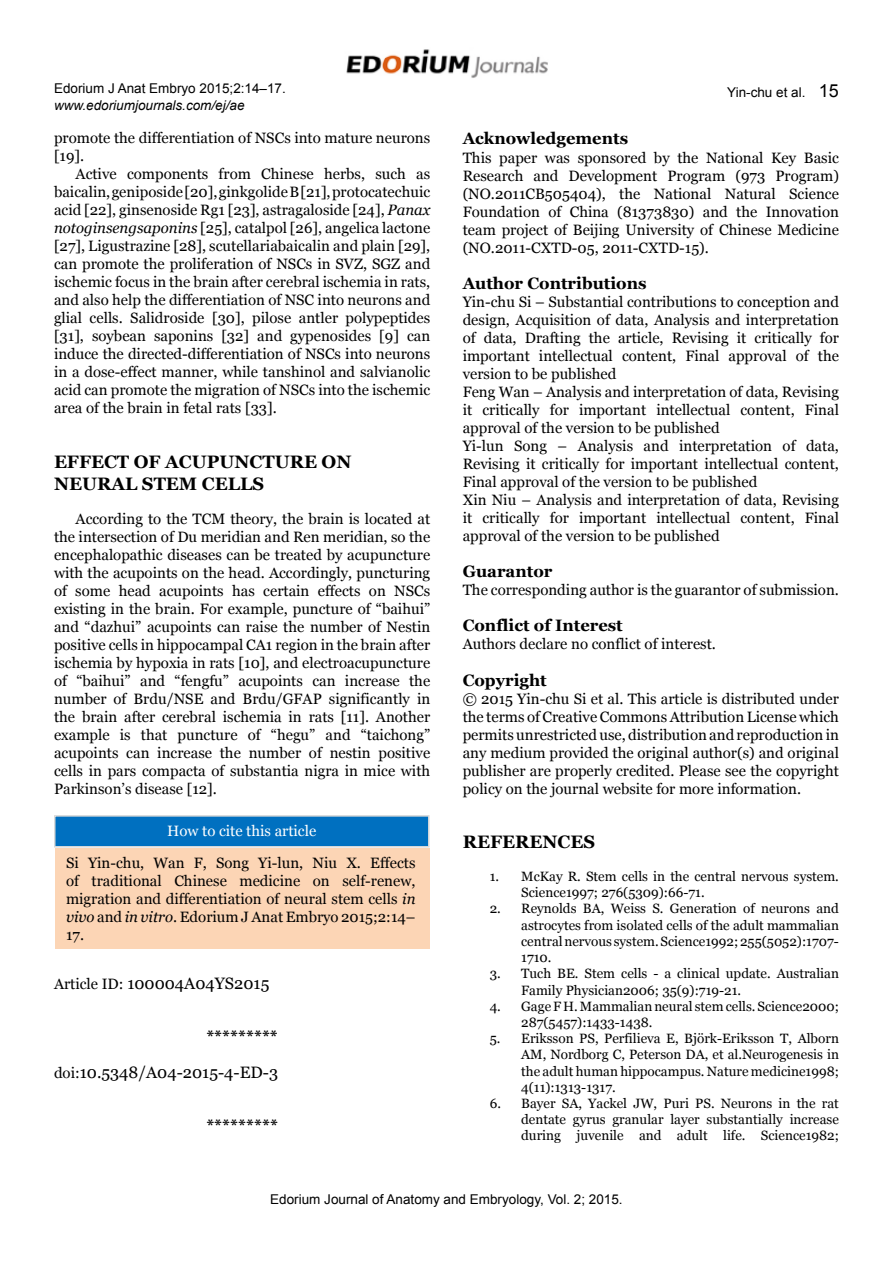
<style>
.page{position:relative;width:893px;height:1263px;background:#fff}
.page>*{position:absolute;margin:0;border:0;box-sizing:border-box;transform-origin:0 0}
.t1{font:700 18px/21.6px "Georgia";color:#000}
.t2{font:700 16.5px "Georgia";color:#000}
.t3{font:16.5px "Georgia";color:#000}
.t4{font:15px/18px "Georgia";color:#000;text-align:justify}
.t5{font:15px "Georgia";color:#fff}
.t6{font:13.5px/16.2px "Georgia";color:#000}
.t7{font:13.5px "Arial";color:#000}
.t8{font:italic 13.5px "Arial";color:#000}
.s1{font-style:italic}
.s2{font-size:15px}
.s3{font-size:18px}
</style>
<div class="page">
<img style="left:346px;top:49px;width:202px;height:29px">
<div style="left:55px;top:848px;width:375px;height:101px;background:#fcd5b5"></div>
<div style="left:54px;top:815px;width:376px;height:32px;background:#0070c0;border:2px solid #d9d9d9"></div>
<p class="t7" style="left:54px;top:80px;width:233px">Edorium J Anat Embryo 2015;2:14–17.</p>
<p class="t8" style="left:54px;top:96px;width:192px">www.edoriumjournals.com/ej/ae</p>
<p class="t4" style="left:54px;top:129px;width:378px">promote the differentiation of NSCs into mature neurons [19].</p>
<p class="t4" style="left:54px;top:165px;width:378px;text-indent:22px">Active components from Chinese herbs, such as baicalin, geniposide [20], ginkgolide B [21], protocatechuic acid [22], ginsenoside Rg1 [23], astragaloside [24], <span class="s1">Panax notoginsengsaponins</span> [25], catalpol [26], angelica lactone [27], Ligustrazine [28], scutellariabaicalin and plain [29], can promote the proliferation of NSCs in SVZ, SGZ and ischemic focus in the brain after cerebral ischemia in rats, and also help the differentiation of NSC into neurons and glial cells. Salidroside [30], pilose antler polypeptides [31], soybean saponins [32] and gypenosides [9] can induce the directed-differentiation of NSCs into neurons in a dose-effect manner, while tanshinol and salvianolic acid can promote the migration of NSCs into the ischemic area of the brain in fetal rats [33].</p>
<p class="t1" style="left:54px;top:451px;width:299px">EFFECT OF ACUPUNCTURE ON<br>NEURAL STEM CELLS</p>
<p class="t4" style="left:54px;top:510px;width:378px;text-indent:22px">According to the TCM theory, the brain is located at the intersection of Du meridian and Ren meridian, so the encephalopathic diseases can be treated by acupuncture with the acupoints on the head. Accordingly, puncturing of some head acupoints has certain effects on NSCs existing in the brain. For example, puncture of “baihui” and “dazhui” acupoints can raise the number of Nestin positive cells in hippocampal CA1 region in the brain after ischemia by hypoxia in rats [10], and electroacupuncture of “baihui” and “fengfu” acupoints can increase the number of Brdu/NSE and Brdu/GFAP significantly in the brain after cerebral ischemia in rats [11]. Another example is that puncture of “hegu” and “taichong” acupoints can increase the number of nestin positive cells in pars compacta of substantia nigra in mice with Parkinson’s disease [12].</p>
<p class="t5" style="left:167px;top:821px;width:151px">How to cite this article</p>
<p class="t4" style="left:66px;top:854px;width:351px">Si Yin-chu, Wan F, Song Yi-lun, Niu X. Effects of traditional Chinese medicine on self-renew, migration and differentiation of neural stem cells <span class="s1">in vivo</span> and <span class="s1">in vitro</span>. Edorium J Anat Embryo 2015;2:14– 17.</p>
<p class="t3" style="left:54px;top:973px;width:217px"><span class="s2">Article ID:</span> 100004A04YS2015</p>
<p class="t2" style="left:206px;top:1025px;width:73px">*********</p>
<p class="t3" style="left:54px;top:1062px;width:226px"><span class="s2">doi:</span>10.5348/A04-2015-4-ED-3</p>
<p class="t2" style="left:206px;top:1114px;width:73px">*********</p>
<p class="t7" style="left:727px;top:83px;width:113px">Yin-chu et al. <span class="s3">15</span></p>
<p class="t2" style="left:463px;top:128px;width:167px">Acknowledgements</p>
<p class="t4" style="left:463px;top:149px;width:378px">This paper was sponsored by the National Key Basic Research and Development Program (973 Program) (NO.2011CB505404), the National Natural Science Foundation of China (81373830) and the Innovation team project of Beijing University of Chinese Medicine (NO.2011-CXTD-05, 2011-CXTD-15).</p>
<p class="t2" style="left:463px;top:272px;width:185px">Author Contributions</p>
<p class="t4" style="left:463px;top:293px;width:378px;text-align:left">Yin-chu Si – Substantial contributions to conception and design, Acquisition of data, Analysis and interpretation of data, Drafting the article, Revising it critically for important intellectual content, Final approval of the version to be published<br>Feng Wan – Analysis and interpretation of data, Revising it critically for important intellectual content, Final approval of the version to be published<br>Yi-lun Song – Analysis and interpretation of data, Revising it critically for important intellectual content, Final approval of the version to be published<br>Xin Niu – Analysis and interpretation of data, Revising it critically for important intellectual content, Final approval of the version to be published</p>
<p class="t2" style="left:463px;top:561px;width:91px">Guarantor</p>
<p class="t4" style="left:463px;top:581px;width:378px">The corresponding author is the guarantor of submission.</p>
<p class="t2" style="left:463px;top:615px;width:162px">Conflict of Interest</p>
<p class="t4" style="left:463px;top:636px;width:255px">Authors declare no conflict of interest.</p>
<p class="t2" style="left:463px;top:669px;width:86px">Copyright</p>
<p class="t4" style="left:463px;top:690px;width:378px">© 2015 Yin-chu Si et al. This article is distributed under the terms of Creative Commons Attribution License which permits unrestricted use, distribution and reproduction in any medium provided the original author(s) and original publisher are properly credited. Please see the copyright policy on the journal website for more information.</p>
<p class="t1" style="left:463px;top:831px;width:134px">REFERENCES</p>
<p class="t6" style="left:521px;top:869px;width:319px;text-indent:-31px">1. McKay R. Stem cells in the central nervous system.<br>Science1997; 276(5309):66-71.</p>
<p class="t6" style="left:521px;top:901px;width:319px;text-align:justify;text-indent:-31px">2. Reynolds BA, Weiss S. Generation of neurons and astrocytes from isolated cells of the adult mammalian central nervous system. Science1992; 255(5052):1707- 1710.</p>
<p class="t6" style="left:521px;top:966px;width:319px;text-indent:-31px">3. Tuch BE. Stem cells - a clinical update. Australian<br>Family Physician2006; 35(9):719-21.</p>
<p class="t6" style="left:521px;top:998px;width:319px;text-indent:-31px">4. Gage F H. Mammalian neural stem cells. Science2000;<br>287(5457):1433-1438.</p>
<p class="t6" style="left:521px;top:1031px;width:319px;text-align:justify;text-indent:-31px">5. Eriksson PS, Perfilieva E, Björk-Eriksson T, Alborn AM, Nordborg C, Peterson DA, et al.Neurogenesis in the adult human hippocampus. Nature medicine1998; 4(11):1313-1317.</p>
<p class="t6" style="left:521px;top:1095px;width:319px;text-align:justify;text-indent:-31px">6. Bayer SA, Yackel JW, Puri PS. Neurons in the rat dentate gyrus granular layer substantially increase during juvenile and adult life. Science1982;</p>
<p class="t7" style="left:270px;top:1190px;width:354px">Edorium Journal of Anatomy and Embryology, Vol. 2; 2015.</p>
</div>
